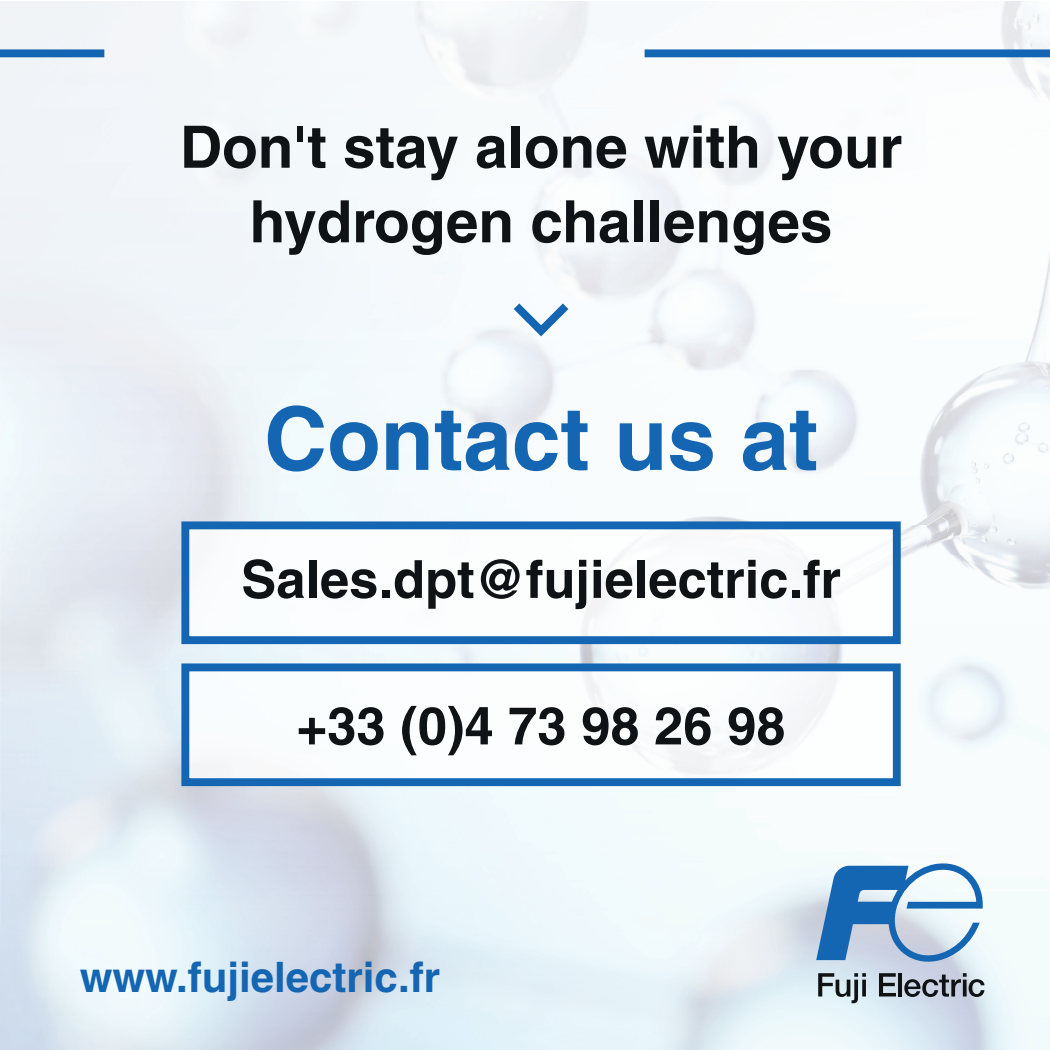
<style>
.page{position:relative;width:1050px;height:1050px;background:#fff}
.page>*{position:absolute;margin:0;border:0;box-sizing:border-box;transform-origin:0 0}
.t1{font:700 87.5px "Helvetica LT Pro";color:#1465b2}
.t2{font:700 58.45px/74.5px "Helvetica LT Pro";color:#101315;text-align:center}
.t3{font:700 52.5px "Helvetica LT Pro";color:#101315}
.t4{font:700 42px "Helvetica LT Pro";color:#1465b2}
</style>
<div class="page">
<img style="left:926px;top:1px;width:124px;height:1048px">
<img style="left:896px;top:525px;width:31px;height:524px">
<img style="left:772px;top:644px;width:124px;height:19px">
<svg style="left:505px;top:295px;width:72px;height:47px"></svg>
<div style="left:645px;top:49px;width:405px;height:8px;background:#1465b2"></div>
<div style="left:0;top:49px;width:104px;height:8px;background:#1465b2"></div>
<div style="left:181px;top:663px;width:720px;height:123px;border:8px solid #1465b2"></div>
<div style="left:181px;top:521px;width:720px;height:123px;border:8px solid #1465b2"></div>
<svg style="left:816px;top:862px;width:167px;height:101px"></svg>
<svg style="left:818px;top:973px;width:48px;height:30px"></svg>
<svg style="left:879px;top:973px;width:17px;height:24px"></svg>
<hr style="left:899px;top:973px;width:3px;height:24px;background:#101315">
<svg style="left:904px;top:973px;width:81px;height:24px;background:#8b929c"></svg>
<p class="t2" style="left:180px;top:110px;width:724px">Don't stay alone with your hydrogen challenges</p>
<h1 class="t1" style="left:264px;top:386px;width:556px">Contact us at</h1>
<p class="t3" style="left:241px;top:547px;width:601px">Sales.dpt@fujielectric.fr</p>
<p class="t3" style="left:297px;top:694px;width:490px">+33 (0)4 73 98 26 98</p>
<p class="t4" style="left:80px;top:952px;width:362px">www.fujielectric.fr</p>
</div>
